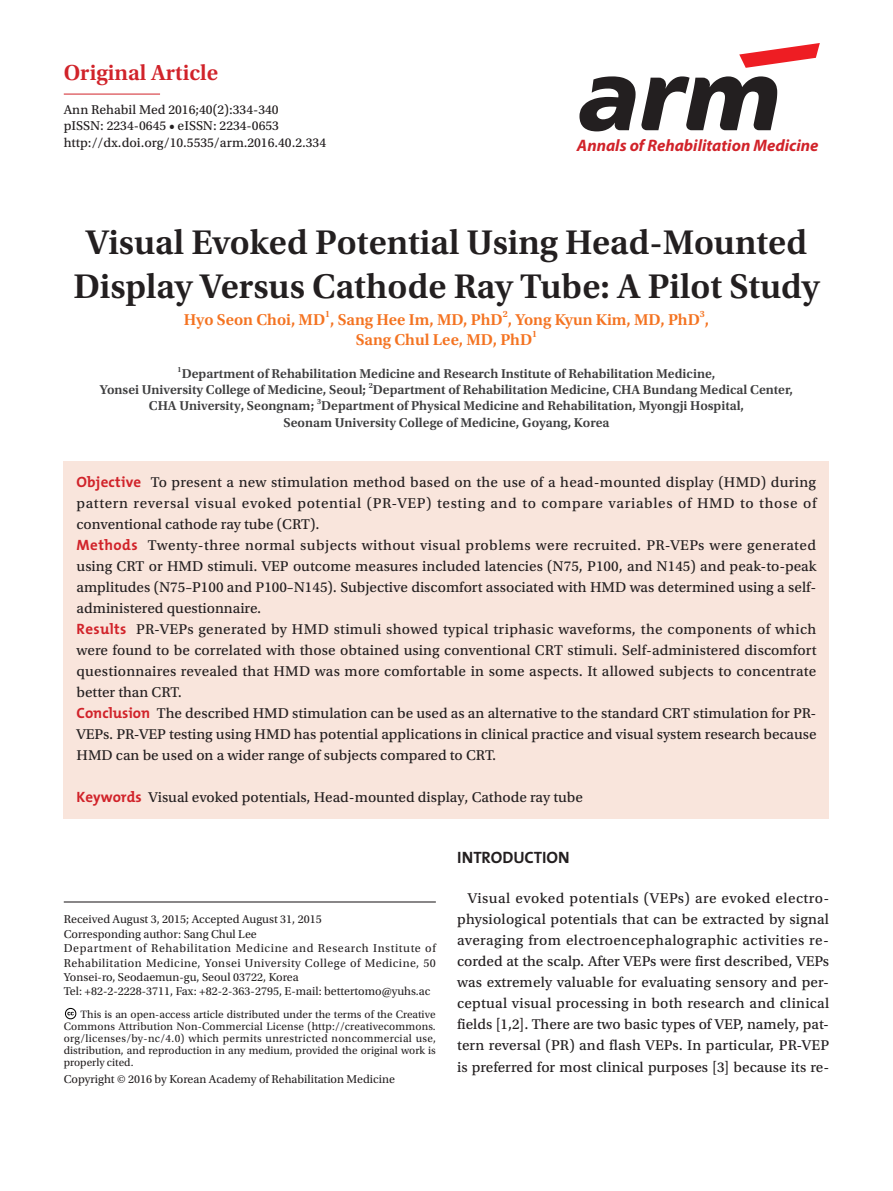
<style>
.page{position:relative;width:893px;height:1191px;background:#fff}
.page>*{position:absolute;margin:0;border:0;box-sizing:border-box;transform-origin:0 0}
.t1{font:600 36px/43.2px "Utopia Std";color:#231f20;text-align:center}
.t2{font:600 22.8px "Utopia Std";color:#d1232a}
.t3{font:italic 700 16.65px "Myriad Pro";color:#d1232a}
.t4{font:600 16.5px "Utopia Std";color:#f47321}
.t5{font:700 16.5px "The Mix";color:#231f20}
.t6{font:15px/21px "Utopia Std Capt";color:#231f20;text-align:justify}
.t7{font:600 13.5px/16.2px "Utopia Std";color:#3e3e3f}
.t8{font:13.5px/16.2px "Utopia Std Capt";color:#231f20}
.t9{font:12px/14.4px "Utopia Std";color:#231f20}
.t10{font:11.25px/12px "Utopia Std";color:#231f20;text-align:justify}
.t11{font:600 9.6px "Utopia Std";color:#f47321}
.t12{font:600 7.8px "Utopia Std";color:#3e3e3f}
.s1{font-family:"The Mix";font-weight:700;color:#d1232a}
</style>
<div class="page">
<svg style="left:579px;top:76px;width:198px;height:55px"></svg>
<svg style="left:739px;top:43px;width:81px;height:25px"></svg>
<hr style="left:64px;top:94px;width:96px;height:1px;background:#d1232a">
<hr style="left:64px;top:901px;width:372px;height:1px;background:#231f20">
<svg style="left:64px;top:1007px;width:13px;height:13px"></svg>
<div style="left:64px;top:461px;width:765px;height:358px;background:#f9e5dc"></div>
<h2 class="t2" style="left:64px;top:59px;width:156px">Original Article</h2>
<p class="t8" style="left:64px;top:102px;width:264px">Ann Rehabil Med 2016;40(2):334-340<br>pISSN: 2234-0645 • eISSN: 2234-0653 http://dx.doi.org/10.5535/arm.2016.40.2.334</p>
<p class="t3" style="left:577px;top:135px;width:243px">Annals of Rehabilitation Medicine</p>
<h1 class="t1" style="left:73px;top:222px;width:748px">Visual Evoked Potential Using Head-Mounted<br>Display Versus Cathode Ray Tube: A Pilot Study</h1>
<p class="t4" style="left:184px;top:310px;width:527px">Hyo Seon Choi, MD , Sang Hee Im, MD, PhD , Yong Kyun Kim, MD, PhD ,</p>
<p class="t11" style="left:325px;top:308px;width:7px">1</p>
<p class="t11" style="left:503px;top:308px;width:7px">2</p>
<p class="t11" style="left:700px;top:308px;width:7px">3</p>
<p class="t4" style="left:356px;top:330px;width:178px">Sang Chul Lee, MD, PhD</p>
<p class="t11" style="left:532px;top:328px;width:7px">1</p>
<p class="t12" style="left:178px;top:365px;width:6px">1</p>
<p class="t7" style="left:100px;top:366px;width:617px;text-indent:82px">Department of Rehabilitation Medicine and Research Institute of Rehabilitation Medicine,<br>Yonsei University College of Medicine, Seoul;</p>
<p class="t12" style="left:369px;top:381px;width:6px">2</p>
<p class="t7" style="left:373px;top:382px;width:422px">Department of Rehabilitation Medicine, CHA Bundang Medical Center,</p>
<p class="t7" style="left:149px;top:398px;width:167px">CHA University, Seongnam;</p>
<p class="t12" style="left:317px;top:397px;width:6px">3</p>
<p class="t7" style="left:283px;top:398px;width:462px;text-indent:38px">Department of Physical Medicine and Rehabilitation, Myongji Hospital,<br>Seonam University College of Medicine, Goyang, Korea</p>
<p class="t6" style="left:77px;top:471px;width:742px;text-align:left"><span class="s1">Objective</span> To present a new stimulation method based on the use of a head-mounted display (HMD) during pattern reversal visual evoked potential (PR-VEP) testing and to compare variables of HMD to those of conventional cathode ray tube (CRT).<br><span class="s1">Methods</span> Twenty-three normal subjects without visual problems were recruited. PR-VEPs were generated using CRT or HMD stimuli. VEP outcome measures included latencies (N75, P100, and N145) and peak-to-peak amplitudes (N75–P100 and P100–N145). Subjective discomfort associated with HMD was determined using a self&shy;administered questionnaire.<br><span class="s1">Results</span> PR-VEPs generated by HMD stimuli showed typical triphasic waveforms, the components of which were found to be correlated with those obtained using conventional CRT stimuli. Self-administered discomfort questionnaires revealed that HMD was more comfortable in some aspects. It allowed subjects to concentrate better than CRT.<br><span class="s1">Conclusion</span> The described HMD stimulation can be used as an alternative to the standard CRT stimulation for PR-VEPs. PR-VEP testing using HMD has potential applications in clinical practice and visual system research because HMD can be used on a wider range of subjects compared to CRT.</p>
<p class="t6" style="left:77px;top:786px;width:508px"><span class="s1">Keywords</span> Visual evoked potentials, Head-mounted display, Cathode ray tube</p>
<p class="t9" style="left:64px;top:912px;width:373px">Received August 3, 2015; Accepted August 31, 2015<br>Corresponding author: Sang Chul Lee<br>Department of Rehabilitation Medicine and Research Institute of Rehabilitation Medicine, Yonsei University College of Medicine, 50<br>Yonsei-ro, Seodaemun-gu, Seoul 03722, Korea<br>Tel: +82-2-2228-3711, Fax: +82-2-363-2795, E-mail: bettertomo@yuhs.ac</p>
<p class="t10" style="left:64px;top:1008px;width:374px;text-indent:17px">This is an open-access article distributed under the terms of the Creative Commons Attribution Non-Commercial License (http://creativecommons. org/licenses/by-nc/4.0) which permits unrestricted noncommercial use, distribution, and reproduction in any medium, provided the original work is properly cited.</p>
<p class="t9" style="left:64px;top:1071px;width:333px">Copyright © 2016 by Korean Academy of Rehabilitation Medicine</p>
<p class="t5" style="left:457px;top:843px;width:114px">INTRODUCTION</p>
<p class="t6" style="left:457px;top:888px;width:374px;text-indent:11px">Visual evoked potentials (VEPs) are evoked electro&shy;physiological potentials that can be extracted by signal averaging from electroencephalographic activities re&shy;corded at the scalp. After VEPs were first described, VEPs was extremely valuable for evaluating sensory and per&shy;ceptual visual processing in both research and clinical fields [1,2]. There are two basic types of VEP, namely, pat&shy;tern reversal (PR) and flash VEPs. In particular, PR-VEP is preferred for most clinical purposes [3] because its re-</p>
</div>
